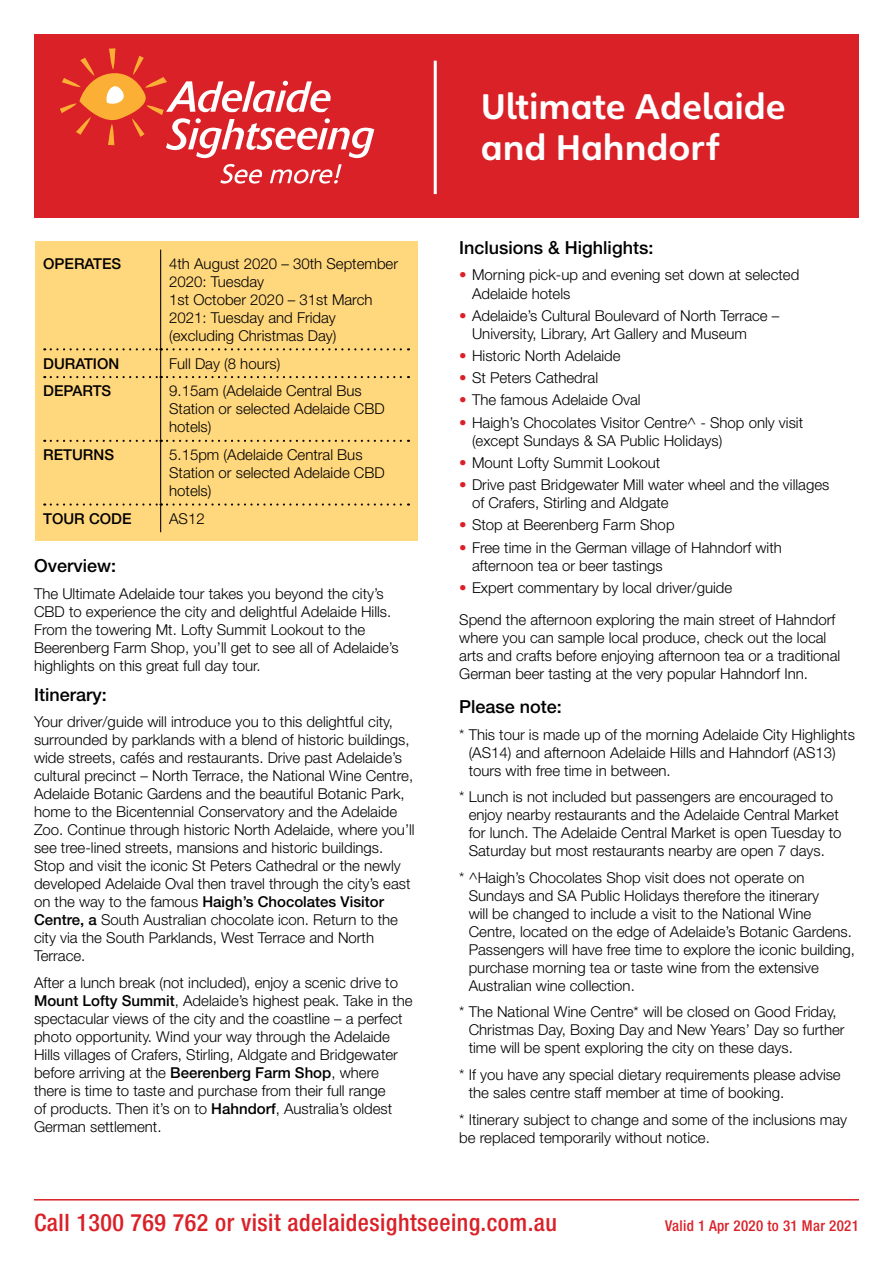
<style>
.page{position:relative;width:893px;height:1263px;background:#fff}
.page>*{position:absolute;margin:0;border:0;box-sizing:border-box;transform-origin:0 0}
.t1{font:700 34.5px/41.4px "Heinemann";letter-spacing:-.005em;color:#fff}
.t2{font:500 condensed 24px "Helvetica Neue LT Std";letter-spacing:.02em;color:#da2128}
.t3{font:500 18px "Helvetica Neue LT Std";color:#000}
.t4{font:300 15px/18px "Helvetica Neue LT Std";color:#000}
.t5{font:500 15px "Helvetica Neue LT Std";color:#000}
.t6{font:500 condensed 15px "Helvetica Neue LT Std";letter-spacing:.02em;color:#da2128}
.s1{font-weight:500}
.s2{color:#da2128}
</style>
<div class="page">
<div style="left:34px;top:34px;width:825px;height:184px;background:#da2128"></div>
<hr style="left:434px;top:61px;width:3px;height:133px;background:#fff">
<hr style="left:34px;top:1199px;width:825px;height:1px;background:#da2128">
<svg style="left:60px;top:48px;width:314px;height:110px"></svg>
<svg style="left:220px;top:164px;width:43px;height:20px"></svg>
<svg style="left:270px;top:164px;width:72px;height:20px"></svg>
<div style="left:35px;top:241px;width:383px;height:300px;background:#ffd77d"></div>
<hr style="left:160px;top:250px;width:1px;height:98px;background:#000">
<hr style="left:160px;top:378px;width:1px;height:62px;background:#000">
<hr style="left:160px;top:442px;width:1px;height:61px;background:#000">
<svg style="left:51px;top:348px;width:358px;height:30px"></svg>
<svg style="left:51px;top:440px;width:358px;height:2px"></svg>
<svg style="left:51px;top:503px;width:358px;height:29px"></svg>
<p class="t5" style="left:43px;top:255px;width:80px">OPERATES</p>
<p class="t4" style="left:169px;top:254px;width:230px">4th August 2020 – 30th September<br>2020: Tuesday<br>1st October 2020 – 31st March<br>2021: Tuesday and Friday (excluding Christmas Day)</p>
<p class="t5" style="left:43px;top:354px;width:78px">DURATION</p>
<p class="t4" style="left:169px;top:354px;width:113px">Full Day (8 hours)</p>
<p class="t5" style="left:43px;top:382px;width:70px">DEPARTS</p>
<p class="t4" style="left:169px;top:382px;width:217px">9.15am (Adelaide Central Bus<br>Station or selected Adelaide CBD hotels)</p>
<p class="t5" style="left:43px;top:446px;width:72px">RETURNS</p>
<p class="t4" style="left:169px;top:445px;width:217px">5.15pm (Adelaide Central Bus<br>Station or selected Adelaide CBD hotels)</p>
<p class="t5" style="left:43px;top:509px;width:90px">TOUR CODE</p>
<p class="t4" style="left:169px;top:509px;width:37px">AS12</p>
<p class="t3" style="left:34px;top:555px;width:84px">Overview:</p>
<p class="t4" style="left:34px;top:584px;width:366px">The Ultimate Adelaide tour takes you beyond the city’s CBD to experience the city and delightful Adelaide Hills.<br>From the towering Mt. Lofty Summit Lookout to the Beerenberg Farm Shop, you’ll get to see all of Adelaide’s highlights on this great full day tour.</p>
<p class="t3" style="left:34px;top:683px;width:74px">Itinerary:</p>
<p class="t4" style="left:34px;top:712px;width:382px">Your driver/guide will introduce you to this delightful city, surrounded by parklands with a blend of historic buildings, wide streets, cafés and restaurants. Drive past Adelaide’s cultural precinct – North Terrace, the National Wine Centre, Adelaide Botanic Gardens and the beautiful Botanic Park, home to the Bicentennial Conservatory and the Adelaide Zoo. Continue through historic North Adelaide, where you’ll see tree-lined streets, mansions and historic buildings.<br>Stop and visit the iconic St Peters Cathedral or the newly developed Adelaide Oval then travel through the city’s east on the way to the famous <span class="s1">Haigh’s Chocolates Visitor Centre, a</span> South Australian chocolate icon. Return to the city via the South Parklands, West Terrace and North Terrace.</p>
<p class="t4" style="left:34px;top:973px;width:380px">After a lunch break (not included), enjoy a scenic drive to <span class="s1">Mount Lofty Summit</span>, Adelaide’s highest peak. Take in the spectacular views of the city and the coastline – a perfect photo opportunity. Wind your way through the Adelaide Hills villages of Crafers, Stirling, Aldgate and Bridgewater before arriving at the <span class="s1">Beerenberg Farm Shop</span>, where there is time to taste and purchase from their full range<br>of products. Then it’s on to <span class="s1">Hahndorf</span>, Australia’s oldest German settlement.</p>
<h1 class="t1" style="left:481px;top:86px;width:306px">Ultimate Adelaide and Hahndorf</h1>
<p class="t3" style="left:459px;top:237px;width:196px">Inclusions &amp; Highlights:</p>
<p class="t4" style="left:472px;top:266px;width:329px;text-indent:-13px"><span class="s2">•</span> Morning pick-up and evening set down at selected<br>Adelaide hotels</p>
<p class="t4" style="left:472px;top:306px;width:309px;text-indent:-13px"><span class="s2">•</span> Adelaide’s Cultural Boulevard of North Terrace –<br>University, Library, Art Gallery and Museum</p>
<p class="t4" style="left:459px;top:346px;width:163px"><span class="s2">•</span> Historic North Adelaide</p>
<p class="t4" style="left:459px;top:369px;width:140px"><span class="s2">•</span> St Peters Cathedral</p>
<p class="t4" style="left:459px;top:391px;width:183px"><span class="s2">•</span> The famous Adelaide Oval</p>
<p class="t4" style="left:472px;top:413px;width:333px;text-indent:-13px"><span class="s2">•</span> Haigh’s Chocolates Visitor Centre^ - Shop only visit (except Sundays &amp; SA Public Holidays)</p>
<p class="t4" style="left:459px;top:453px;width:203px"><span class="s2">•</span> Mount Lofty Summit Lookout</p>
<p class="t4" style="left:472px;top:476px;width:359px;text-indent:-13px"><span class="s2">•</span> Drive past Bridgewater Mill water wheel and the villages of Crafers, Stirling and Aldgate</p>
<p class="t4" style="left:459px;top:516px;width:217px"><span class="s2">•</span> Stop at Beerenberg Farm Shop</p>
<p class="t4" style="left:472px;top:538px;width:311px;text-indent:-13px"><span class="s2">•</span> Free time in the German village of Hahndorf with afternoon tea or beer tastings</p>
<p class="t4" style="left:459px;top:578px;width:275px"><span class="s2">•</span> Expert commentary by local driver/guide</p>
<p class="t4" style="left:459px;top:610px;width:382px">Spend the afternoon exploring the main street of Hahndorf where you can sample local produce, check out the local arts and crafts before enjoying afternoon tea or a traditional German beer tasting at the very popular Hahndorf Inn.</p>
<p class="t3" style="left:459px;top:696px;width:104px">Please note:</p>
<p class="t4" style="left:469px;top:725px;width:388px;text-indent:-9px">* This tour is made up of the morning Adelaide City Highlights (AS14) and afternoon Adelaide Hills and Hahndorf (AS13) tours with free time in between.</p>
<p class="t4" style="left:469px;top:788px;width:374px;text-indent:-9px">* Lunch is not included but passengers are encouraged to enjoy nearby restaurants and the Adelaide Central Market for lunch. The Adelaide Central Market is open Tuesday to Saturday but most restaurants nearby are open 7 days.</p>
<p class="t4" style="left:469px;top:868px;width:388px;text-indent:-9px">* ^Haigh’s Chocolates Shop visit does not operate on Sundays and SA Public Holidays therefore the itinerary<br>will be changed to include a visit to the National Wine Centre, located on the edge of Adelaide’s Botanic Gardens.<br>Passengers will have free time to explore the iconic building, purchase morning tea or taste wine from the extensive Australian wine collection.</p>
<p class="t4" style="left:469px;top:1003px;width:377px;text-indent:-9px">* The National Wine Centre* will be closed on Good Friday,<br>Christmas Day, Boxing Day and New Years’ Day so further time will be spent exploring the city on these days.</p>
<p class="t4" style="left:469px;top:1065px;width:374px;text-indent:-9px">* If you have any special dietary requirements please advise the sales centre staff member at time of booking.</p>
<p class="t4" style="left:459px;top:1110px;width:389px">* Itinerary subject to change and some of the inclusions may be replaced temporarily without notice.</p>
<h2 class="t2" style="left:34px;top:1208px;width:525px">Call 1300 769 762 or visit adelaidesightseeing.com.au</h2>
<p class="t6" style="left:665px;top:1217px;width:195px">Valid 1 Apr 2020 to 31 Mar 2021</p>
</div>
